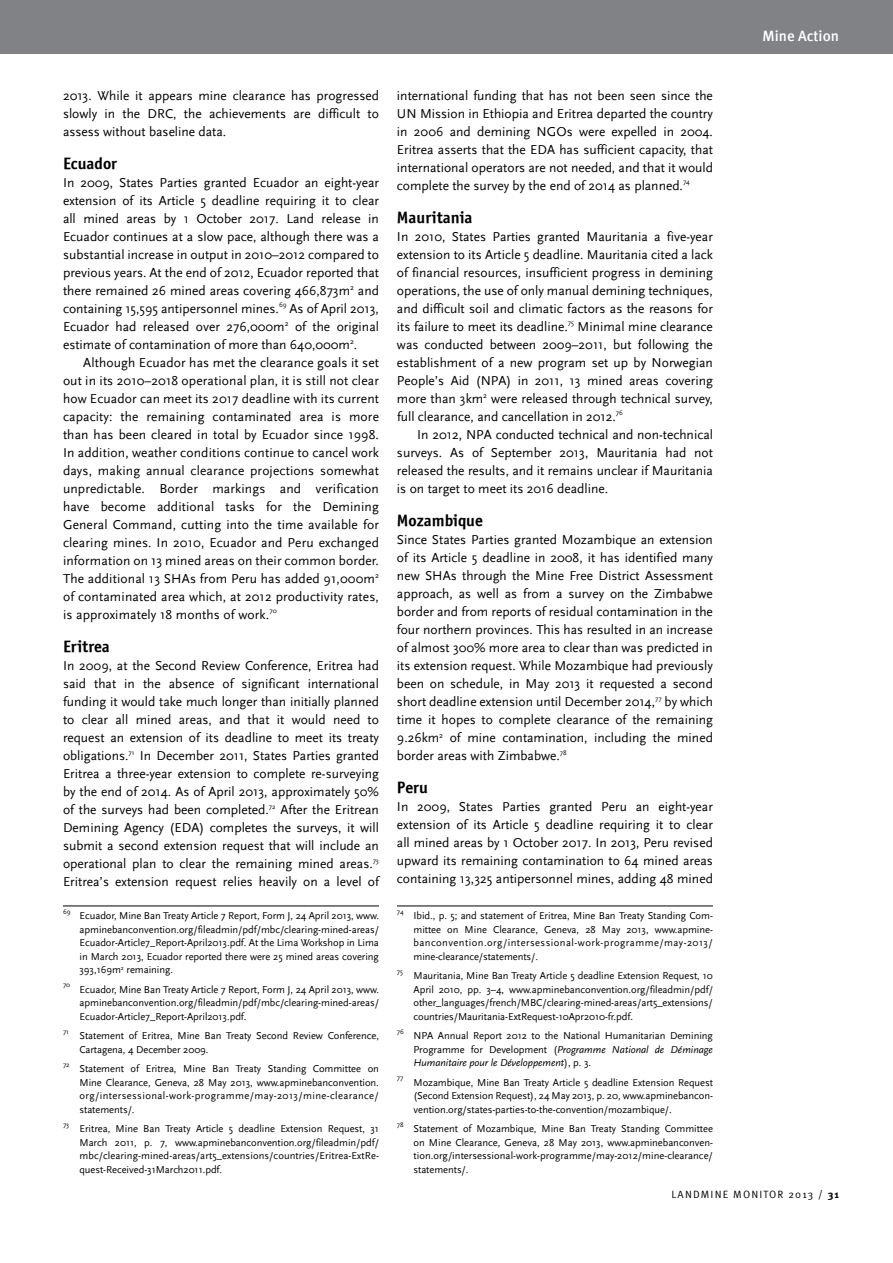
<style>
.page{position:relative;width:893px;height:1263px;background:#fff}
.page>*{position:absolute;margin:0;border:0;box-sizing:border-box;transform-origin:0 0}
.t1{font:16.5px "Officina Sans ITCTT Bold";color:#000}
.t2{font:500 15px "Meta";color:#fff}
.t3{font:13.5px/18px "Scala Sans";color:#000;text-align:justify}
.t4{font:10.5px/13.5px "Scala Sans";letter-spacing:-.005em;color:#000;text-align:justify}
.t5{font:10.5px "Meta Normal Caps";letter-spacing:.11em;color:#000}
.t6{font:7.05px "Scala Sans";letter-spacing:-.005em;color:#000}
.s1{font-style:italic}
.s2{font-family:"Meta";font-weight:700}
</style>
<div class="page">
<div style="left:0;top:0;width:893px;height:54px;background:#808285"></div>
<hr style="left:63px;top:905px;width:316px;height:1px;background:#000">
<hr style="left:397px;top:905px;width:316px;height:1px;background:#000">
<p class="t2" style="left:763px;top:28px;width:78px">Mine Action</p>
<p class="t3" style="left:63px;top:87px;width:317px">2013. While it appears mine clearance has progressed slowly in the DRC, the achievements are difficult to assess without baseline data.</p>
<p class="t1" style="left:63px;top:153px;width:56px">Ecuador</p>
<p class="t3" style="left:63px;top:174px;width:317px">In 2009, States Parties granted Ecuador an eight-year extension of its Article 5 deadline requiring it to clear all mined areas by 1 October 2017. Land release in Ecuador continues at a slow pace, although there was a substantial increase in output in 2010–2012 compared to previous years. At the end of 2012, Ecuador reported that there remained 26 mined areas covering 466,873m<sup>2</sup> and containing 15,595 antipersonnel mines.<sup>69</sup> As of April 2013, Ecuador had released over 276,000m<sup>2</sup> of the original estimate of contamination of more than 640,000m<sup>2</sup>.</p>
<p class="t3" style="left:63px;top:354px;width:317px;text-indent:20px">Although Ecuador has met the clearance goals it set out in its 2010–2018 operational plan, it is still not clear how Ecuador can meet its 2017 deadline with its current capacity: the remaining contaminated area is more than has been cleared in total by Ecuador since 1998.<br>In addition, weather conditions continue to cancel work days, making annual clearance projections somewhat unpredictable. Border markings and verification have become additional tasks for the Demining General Command, cutting into the time available for clearing mines. In 2010, Ecuador and Peru exchanged information on 13 mined areas on their common border.<br>The additional 13 SHAs from Peru has added 91,000m<sup>2 </sup>of contaminated area which, at 2012 productivity rates, is approximately 18 months of work.<sup>70</sup></p>
<p class="t1" style="left:63px;top:636px;width:48px">Eritrea</p>
<p class="t3" style="left:63px;top:657px;width:317px">In 2009, at the Second Review Conference, Eritrea had said that in the absence of significant international funding it would take much longer than initially planned to clear all mined areas, and that it would need to request an extension of its deadline to meet its treaty obligations.<sup>71</sup> In December 2011, States Parties granted Eritrea a three-year extension to complete re-surveying by the end of 2014. As of April 2013, approximately 50% of the surveys had been completed.<sup>72</sup> After the Eritrean Demining Agency (EDA) completes the surveys, it will submit a second extension request that will include an operational plan to clear the remaining mined areas.<sup>73<br></sup>Eritrea’s extension request relies heavily on a level of</p>
<p class="t6" style="left:63px;top:908px;width:9px">69</p>
<p class="t4" style="left:80px;top:909px;width:301px">Ecuador, Mine Ban Treaty Article 7 Report, Form J, 24 April 2013, www. apminebanconvention.org/fileadmin/pdf/mbc/clearing-mined-areas/ Ecuador-Article7_Report-April2013.pdf. At the Lima Workshop in Lima in March 2013, Ecuador reported there were 25 mined areas covering 393,169m<sup>2</sup> remaining.</p>
<p class="t6" style="left:63px;top:981px;width:9px">70</p>
<p class="t4" style="left:80px;top:983px;width:301px">Ecuador, Mine Ban Treaty Article 7 Report, Form J, 24 April 2013, www. apminebanconvention.org/fileadmin/pdf/mbc/clearing-mined-areas/ Ecuador-Article7_Report-April2013.pdf.</p>
<p class="t6" style="left:63px;top:1028px;width:7px">71</p>
<p class="t4" style="left:80px;top:1029px;width:301px">Statement of Eritrea, Mine Ban Treaty Second Review Conference,<br>Cartagena, 4 December 2009.</p>
<p class="t6" style="left:63px;top:1061px;width:8px">72</p>
<p class="t4" style="left:80px;top:1062px;width:301px">Statement of Eritrea, Mine Ban Treaty Standing Committee on Mine Clearance, Geneva, 28 May 2013, www.apminebanconvention. org/intersessional-work-programme/may-2013/mine-clearance/ statements/.</p>
<p class="t6" style="left:63px;top:1121px;width:8px">73</p>
<p class="t4" style="left:80px;top:1122px;width:301px">Eritrea, Mine Ban Treaty Article 5 deadline Extension Request, 31<br>March 2011, p. 7, www.apminebanconvention.org/fileadmin/pdf/ mbc/clearing-mined-areas/art5_extensions/countries/Eritrea-ExtRe&shy;quest-Received-31March2011.pdf.</p>
<p class="t3" style="left:397px;top:87px;width:317px">international funding that has not been seen since the UN Mission in Ethiopia and Eritrea departed the country in 2006 and demining NGOs were expelled in 2004.<br>Eritrea asserts that the EDA has sufficient capacity, that international operators are not needed, and that it would complete the survey by the end of 2014 as planned.<sup>74</sup></p>
<p class="t1" style="left:397px;top:207px;width:77px">Mauritania</p>
<p class="t3" style="left:397px;top:228px;width:317px">In 2010, States Parties granted Mauritania a five-year extension to its Article 5 deadline. Mauritania cited a lack of financial resources, insufficient progress in demining operations, the use of only manual demining techniques, and difficult soil and climatic factors as the reasons for its failure to meet its deadline.<sup>75</sup> Minimal mine clearance was conducted between 2009–2011, but following the establishment of a new program set up by Norwegian People’s Aid (NPA) in 2011, 13 mined areas covering more than 3km<sup>2</sup> were released through technical survey, full clearance, and cancellation in 2012.<sup>76</sup></p>
<p class="t3" style="left:397px;top:426px;width:317px;text-indent:20px">In 2012, NPA conducted technical and non-technical surveys. As of September 2013, Mauritania had not released the results, and it remains unclear if Mauritania is on target to meet its 2016 deadline.</p>
<p class="t1" style="left:397px;top:510px;width:88px">Mozambique</p>
<p class="t3" style="left:397px;top:531px;width:317px">Since States Parties granted Mozambique an extension of its Article 5 deadline in 2008, it has identified many new SHAs through the Mine Free District Assessment approach, as well as from a survey on the Zimbabwe border and from reports of residual contamination in the four northern provinces. This has resulted in an increase of almost 300% more area to clear than was predicted in its extension request. While Mozambique had previously been on schedule, in May 2013 it requested a second short deadline extension until December 2014,<sup>77</sup> by which time it hopes to complete clearance of the remaining 9.26km<sup>2</sup> of mine contamination, including the mined border areas with Zimbabwe.<sup>78</sup></p>
<p class="t1" style="left:397px;top:777px;width:33px">Peru</p>
<p class="t3" style="left:397px;top:798px;width:317px">In 2009, States Parties granted Peru an eight-year extension of its Article 5 deadline requiring it to clear all mined areas by 1 October 2017. In 2013, Peru revised upward its remaining contamination to 64 mined areas containing 13,325 antipersonnel mines, adding 48 mined</p>
<p class="t6" style="left:397px;top:908px;width:8px">74</p>
<p class="t4" style="left:413px;top:909px;width:301px">Ibid., p. 5; and statement of Eritrea, Mine Ban Treaty Standing Com&shy;mittee on Mine Clearance, Geneva, 28 May 2013, www.apmine&shy;banconvention.org/intersessional-work-programme/may-2013/ mine-clearance/statements/.</p>
<p class="t6" style="left:397px;top:968px;width:8px">75</p>
<p class="t4" style="left:413px;top:969px;width:301px">Mauritania, Mine Ban Treaty Article 5 deadline Extension Request, 10<br>April 2010, pp. 3–4, www.apminebanconvention.org/fileadmin/pdf/ other_languages/french/MBC/clearing-mined-areas/art5_extensions/ countries/Mauritania-ExtRequest-10Apr2010-fr.pdf.</p>
<p class="t6" style="left:397px;top:1028px;width:9px">76</p>
<p class="t4" style="left:413px;top:1029px;width:301px">NPA Annual Report 2012 to the National Humanitarian Demining Programme for Development (<span class="s1">Programme National de Déminage Humanitaire pour le Développement</span>), p. 3.</p>
<p class="t6" style="left:397px;top:1074px;width:8px">77</p>
<p class="t4" style="left:413px;top:1076px;width:301px">Mozambique, Mine Ban Treaty Article 5 deadline Extension Request (Second Extension Request), 24 May 2013, p. 20, www.apminebancon&shy;vention.org/states-parties-to-the-convention/mozambique/.</p>
<p class="t6" style="left:397px;top:1121px;width:8px">78</p>
<p class="t4" style="left:413px;top:1122px;width:301px">Statement of Mozambique, Mine Ban Treaty Standing Committee on Mine Clearance, Geneva, 28 May 2013, www.apminebanconven&shy;tion.org/intersessional-work-programme/may-2012/mine-clearance/ statements/.</p>
<p class="t5" style="left:672px;top:1188px;width:169px">LANDMINE MONITOR 2013 / <span class="s2">31</span></p>
</div>
